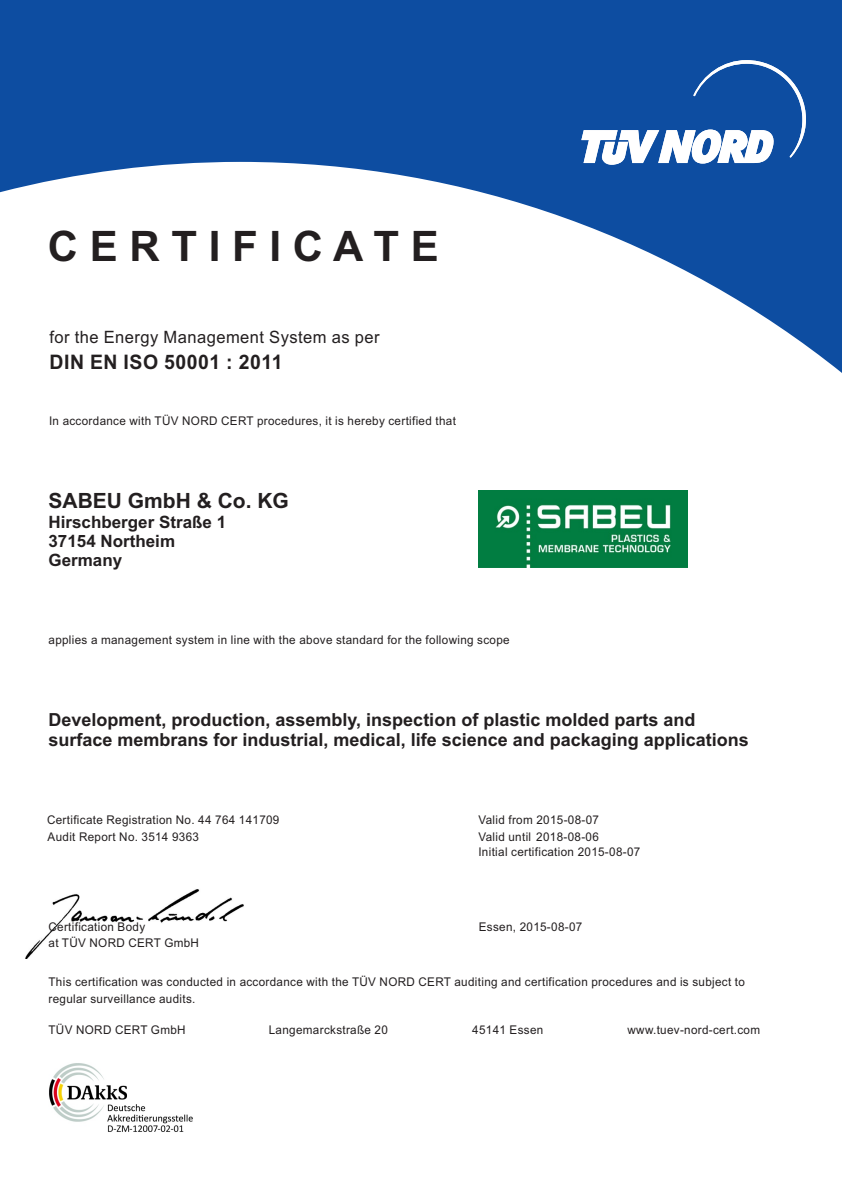
<style>
.page{position:relative;width:842px;height:1191px;background:#fff}
.page>*{position:absolute;margin:0;border:0;box-sizing:border-box;transform-origin:0 0}
.t1{font:700 42px "Arial";color:#231f20}
.t2{font:700 21px "Arial";color:#231f20}
.t3{font:700 20px "Arial";letter-spacing:.03em;color:#231f20}
.t4{font:700 18px/20.1px "Arial";color:#231f20}
.t5{font:700 17px/19px "Arial";color:#231f20}
.t6{font:17px "Arial";letter-spacing:.03em;color:#231f20}
.t7{font:12px/16.1px "Arial";letter-spacing:.03em;color:#231f20}
</style>
<div class="page">
<img style="left:25px;top:889px;width:219px;height:69px">
<img style="left:49px;top:1063px;width:144px;height:69px">
<img style="left:479px;top:491px;width:208px;height:76px">
<svg style="left:0;top:0;width:842px;height:373px;fill:#0d4da1"></svg>
<svg style="left:581px;top:60px;width:225px;height:105px"></svg>
<h1 class="t1" style="left:48px;top:230px;width:393px">C E R T I F I C A T E</h1>
<h3 class="t6" style="left:49px;top:331px;width:332px">for the Energy Management System as per</h3>
<h3 class="t3" style="left:49px;top:354px;width:235px">DIN EN ISO 50001 : 2011</h3>
<p class="t7" style="left:49px;top:413px;width:408px">In accordance with TÜV NORD CERT procedures, it is hereby certified that</p>
<h2 class="t2" style="left:49px;top:493px;width:242px">SABEU GmbH &amp; Co. KG</h2>
<h3 class="t5" style="left:49px;top:514px;width:179px">Hirschberger Straße 1<br>37154 Northeim<br>Germany</h3>
<p class="t7" style="left:49px;top:633px;width:463px">applies a management system in line with the above standard for the following scope</p>
<h3 class="t4" style="left:49px;top:711px;width:702px">Development, production, assembly, inspection of plastic molded parts and surface membrans for industrial, medical, life science and packaging applications</h3>
<p class="t7" style="left:47px;top:813px;width:234px">Certificate Registration No. 44 764 141709<br>Audit Report No. 3514 9363</p>
<p class="t7" style="left:478px;top:813px;width:122px">Valid from 2015-08-07<br>Valid until 2018-08-06</p>
<p class="t7" style="left:478px;top:845px;width:163px">Initial certification 2015-08-07</p>
<p class="t7" style="left:49px;top:920px;width:98px">Certification Body</p>
<p class="t7" style="left:479px;top:920px;width:105px">Essen, 2015-08-07</p>
<p class="t7" style="left:49px;top:936px;width:152px">at TÜV NORD CERT GmbH</p>
<p class="t7" style="left:49px;top:975px;width:698px">This certification was conducted in accordance with the TÜV NORD CERT auditing and certification procedures and is subject to regular surveillance audits.</p>
<p class="t7" style="left:49px;top:1022px;width:139px">TÜV NORD CERT GmbH</p>
<p class="t7" style="left:269px;top:1022px;width:121px">Langemarckstraße 20</p>
<p class="t7" style="left:472px;top:1022px;width:73px">45141 Essen</p>
<p class="t7" style="left:627px;top:1022px;width:134px">www.tuev-nord-cert.com</p>
</div>
